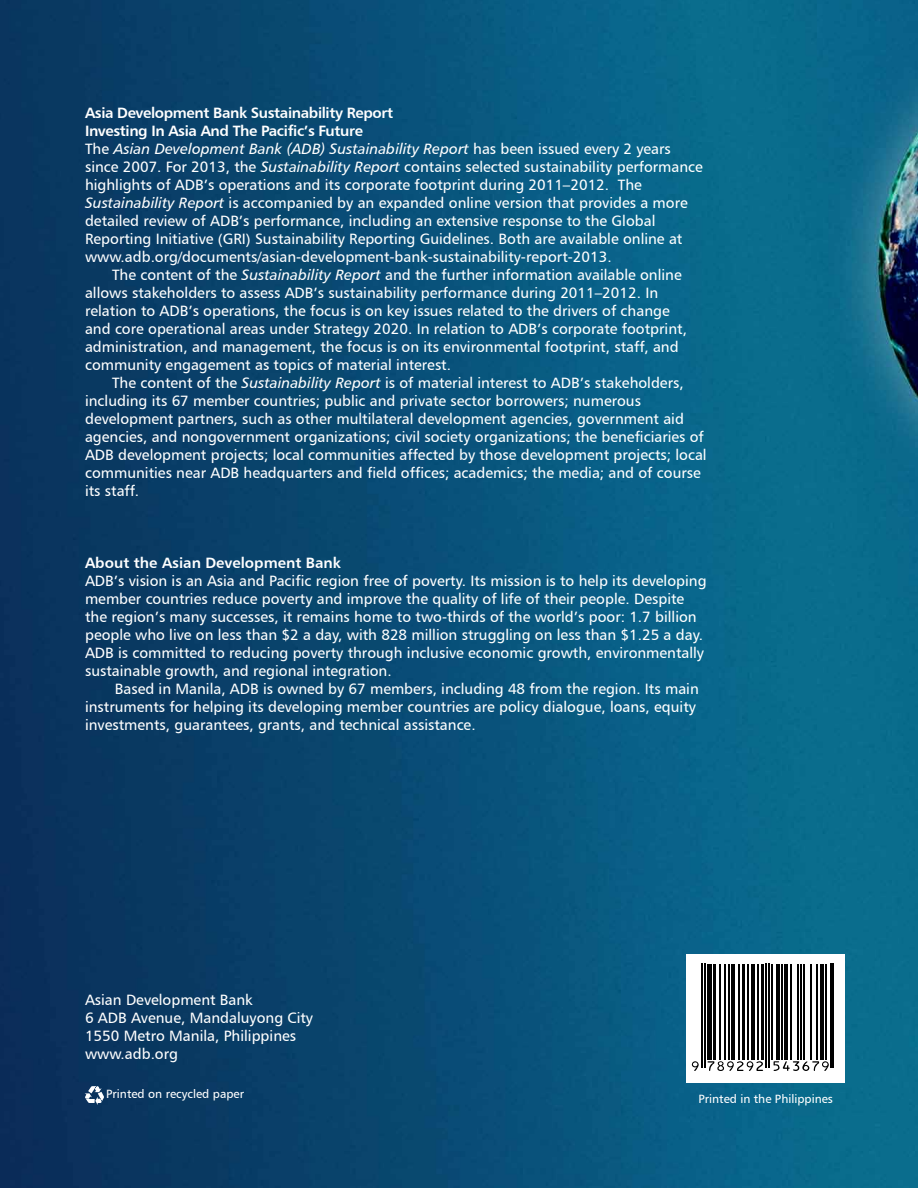
<style>
.page{position:relative;width:918px;height:1188px;background:#fff}
.page>*{position:absolute;margin:0;border:0;box-sizing:border-box;transform-origin:0 0}
.t1{font:15px/18px "Humanist 777 BT Roman B";color:#fff}
.t2{font:15px/18px "Humanist 777 BT Bold B";letter-spacing:-.025em;color:#fff}
.t3{font:15px "Humanist 777 BT Italic B";color:#fff}
.t4{font:15px "Humanist 777 BT Bold B";color:#fff}
.t5{font:12px "Humanist 777 BT Roman B";color:#fff}
.s1{font-family:"Humanist 777 BT Roman B"}
.s2{font-family:"Humanist 777 BT Italic B"}
</style>
<div class="page">
<img style="left:0;top:0;width:918px;height:1188px">
<div style="left:686px;top:955px;width:159px;height:128px;background:#fff"></div>
<svg style="left:691px;top:963px;width:143px;height:108px"></svg>
<hr style="left:702px;top:964px;width:1px;height:104px;background:#000">
<hr style="left:704px;top:964px;width:2px;height:104px;background:#000">
<hr style="left:707px;top:964px;width:4px;height:95px;background:#000">
<hr style="left:713px;top:964px;width:2px;height:95px;background:#000">
<hr style="left:720px;top:964px;width:1px;height:95px;background:#000">
<hr style="left:724px;top:964px;width:1px;height:95px;background:#000">
<hr style="left:728px;top:964px;width:1px;height:95px;background:#000">
<hr style="left:731px;top:964px;width:4px;height:95px;background:#000">
<hr style="left:738px;top:964px;width:1px;height:95px;background:#000">
<hr style="left:742px;top:964px;width:3px;height:95px;background:#000">
<hr style="left:748px;top:964px;width:1px;height:95px;background:#000">
<hr style="left:751px;top:964px;width:3px;height:95px;background:#000">
<hr style="left:758px;top:964px;width:1px;height:95px;background:#000">
<hr style="left:762px;top:964px;width:2px;height:95px;background:#000">
<hr style="left:766px;top:964px;width:1px;height:104px;background:#000">
<hr style="left:769px;top:964px;width:1px;height:104px;background:#000">
<hr style="left:771px;top:964px;width:2px;height:95px;background:#000">
<hr style="left:776px;top:964px;width:4px;height:95px;background:#000">
<hr style="left:781px;top:964px;width:1px;height:95px;background:#000">
<hr style="left:784px;top:964px;width:4px;height:95px;background:#000">
<hr style="left:791px;top:964px;width:1px;height:95px;background:#000">
<hr style="left:798px;top:964px;width:1px;height:95px;background:#000">
<hr style="left:801px;top:964px;width:1px;height:95px;background:#000">
<hr style="left:803px;top:964px;width:2px;height:95px;background:#000">
<hr style="left:810px;top:964px;width:2px;height:95px;background:#000">
<hr style="left:816px;top:964px;width:1px;height:95px;background:#000">
<hr style="left:820px;top:964px;width:4px;height:95px;background:#000">
<hr style="left:826px;top:964px;width:1px;height:95px;background:#000">
<hr style="left:830px;top:964px;width:1px;height:104px;background:#000">
<hr style="left:833px;top:964px;width:1px;height:104px;background:#000">
<svg style="left:692px;top:1061px;width:7px;height:10px"></svg>
<svg style="left:708px;top:1061px;width:55px;height:10px"></svg>
<svg style="left:774px;top:1061px;width:55px;height:10px"></svg>
<svg style="left:85px;top:1086px;width:19px;height:19px"></svg>
<p class="t2" style="left:85px;top:103px;width:310px">Asia Development Bank Sustainability Report<br>Investing In Asia And The Pacific’s Future</p>
<p class="t3" style="left:85px;top:139px;width:587px"><span class="s1">The</span> Asian Development Bank (ADB) Sustainability Report <span class="s1">has been issued every 2 years</span></p>
<p class="t1" style="left:85px;top:157px;width:619px">since 2007. For 2013, the <span class="s2">Sustainability Report</span> contains selected sustainability performance highlights of ADB’s operations and its corporate footprint during 2011–2012. The <span class="s2">Sustainability Report</span> is accompanied by an expanded online version that provides a more detailed review of ADB’s performance, including an extensive response to the Global Reporting Initiative (GRI) Sustainability Reporting Guidelines. Both are available online at www.adb.org/documents/asian-development-bank-sustainability-report-2013.</p>
<p class="t1" style="left:85px;top:265px;width:603px;text-indent:27px">The content of the <span class="s2">Sustainability Report</span> and the further information available online allows stakeholders to assess ADB’s sustainability performance during 2011–2012. In relation to ADB’s operations, the focus is on key issues related to the drivers of change and core operational areas under Strategy 2020. In relation to ADB’s corporate footprint, administration, and management, the focus is on its environmental footprint, staff, and community engagement as topics of material interest.</p>
<p class="t1" style="left:85px;top:373px;width:623px;text-indent:27px">The content of the <span class="s2">Sustainability Report</span> is of material interest to ADB’s stakeholders, including its 67 member countries; public and private sector borrowers; numerous development partners, such as other multilateral development agencies, government aid agencies, and nongovernment organizations; civil society organizations; the beneficiaries of ADB development projects; local communities affected by those development projects; local communities near ADB headquarters and field offices; academics; the media; and of course its staff.</p>
<p class="t4" style="left:85px;top:553px;width:257px">About the Asian Development Bank</p>
<p class="t1" style="left:85px;top:571px;width:623px">ADB’s vision is an Asia and Pacific region free of poverty. Its mission is to help its developing member countries reduce poverty and improve the quality of life of their people. Despite the region’s many successes, it remains home to two-thirds of the world’s poor: 1.7 billion people who live on less than $2 a day, with 828 million struggling on less than $1.25 a day.<br>ADB is committed to reducing poverty through inclusive economic growth, environmentally sustainable growth, and regional integration.</p>
<p class="t1" style="left:85px;top:679px;width:615px;text-indent:30px">Based in Manila, ADB is owned by 67 members, including 48 from the region. Its main instruments for helping its developing member countries are policy dialogue, loans, equity investments, guarantees, grants, and technical assistance.</p>
<p class="t1" style="left:85px;top:990px;width:230px">Asian Development Bank<br>6 ADB Avenue, Mandaluyong City<br>1550 Metro Manila, Philippines www.adb.org</p>
<p class="t5" style="left:106px;top:1087px;width:139px">Printed on recycled paper</p>
<p class="t5" style="left:699px;top:1091px;width:136px">Printed in the Philippines</p>
</div>
